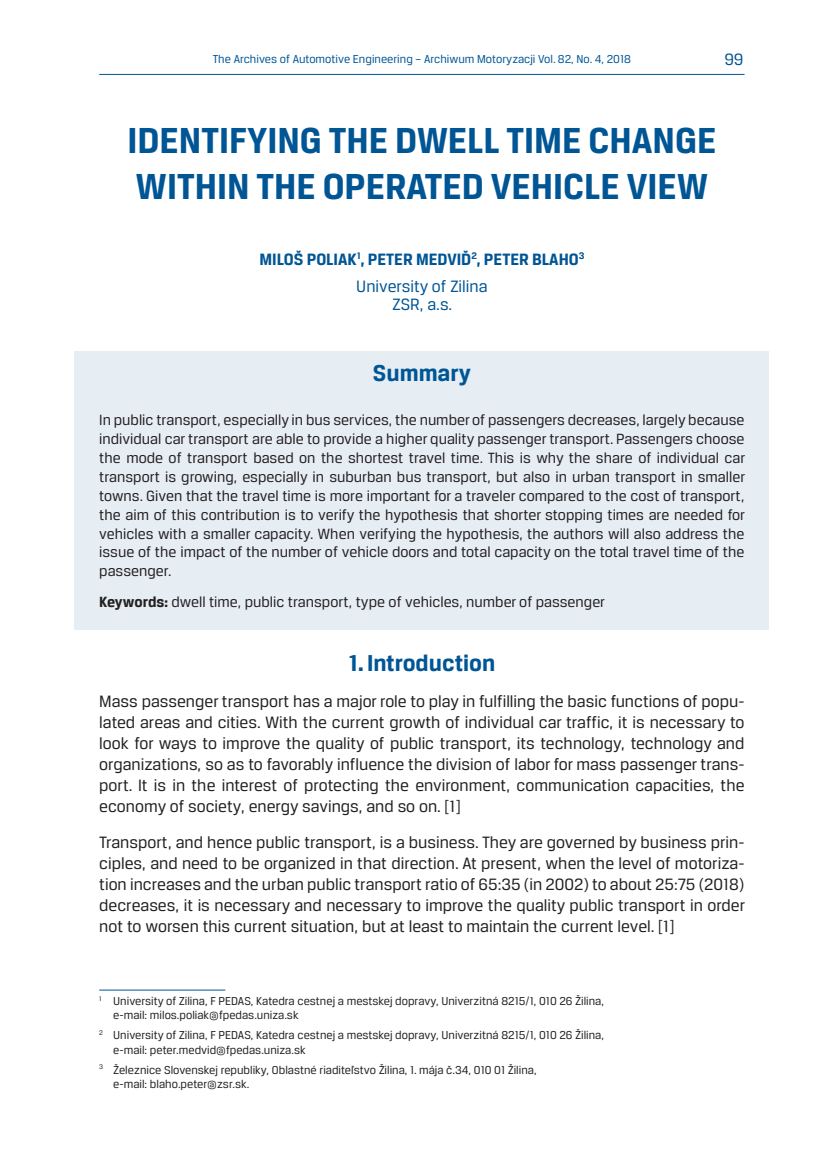
<style>
.page{position:relative;width:819px;height:1161px;background:#fff}
.page>*{position:absolute;margin:0;border:0;box-sizing:border-box;transform-origin:0 0}
.t1{font:700 38.5px/46.2px "Breuer Text";color:#005595}
.t2{font:700 24.5px "Breuer Text";color:#005595}
.t3{font:17.5px/21px "Breuer Text";color:#231f20;text-align:justify}
.t4{font:700 17.5px/27.5px "Breuer Text";color:#005595;text-align:center}
.t5{font:17.5px "Breuer Text";color:#005595}
.t6{font:15.75px/18.9px "Breuer Text";color:#231f20;text-align:justify}
.t7{font:12.25px/14.7px "Breuer Text";color:#231f20}
.t8{font:12.25px "Breuer Text";color:#005595}
.s1{font-weight:400}
.s2{font-weight:700}
</style>
<div class="page">
<hr style="left:99px;top:74px;width:645px;height:1px;background:#005595">
<div style="left:74px;top:351px;width:695px;height:278px;background:#e6eef4"></div>
<hr style="left:99px;top:990px;width:126px;height:1px;background:#005595">
<p class="t8" style="left:213px;top:52px;width:419px">The Archives of Automotive Engineering – Archiwum Motoryzacji Vol. 82, No. 4, 2018</p>
<p class="t5" style="left:724px;top:50px;width:21px">99</p>
<h1 class="t1" style="left:127px;top:117px;width:590px">IDENTIFYING THE DWELL TIME CHANGE<br>WITHIN THE OPERATED VEHICLE VIEW</h1>
<p class="t4" style="left:259px;top:245px;width:326px">MILOŠ POLIAK<sup>1</sup>, PETER MEDVIĎ<sup>2</sup>, PETER BLAHO<sup>3<br></sup><span class="s1">University of Zilina</span></p>
<p class="t5" style="left:392px;top:295px;width:62px">ZSR, a.s.</p>
<h2 class="t2" style="left:373px;top:360px;width:100px">Summary</h2>
<p class="t6" style="left:99px;top:410px;width:647px">In public transport, especially in bus services, the number of passengers decreases, largely because individual car transport are able to provide a higher quality passenger transport. Passengers choose the mode of transport based on the shortest travel time. This is why the share of individual car transport is growing, especially in suburban bus transport, but also in urban transport in smaller towns. Given that the travel time is more important for a traveler compared to the cost of transport, the aim of this contribution is to verify the hypothesis that shorter stopping times are needed for vehicles with a smaller capacity. When verifying the hypothesis, the authors will also address the issue of the impact of the number of vehicle doors and total capacity on the total travel time of the passenger.</p>
<p class="t6" style="left:99px;top:592px;width:507px"><span class="s2">Keywords:</span> dwell time, public transport, type of vehicles, number of passenger</p>
<h2 class="t2" style="left:348px;top:650px;width:148px">1. Introduction</h2>
<p class="t3" style="left:99px;top:691px;width:646px">Mass passenger transport has a major role to play in fulfilling the basic functions of popu&shy;lated areas and cities. With the current growth of individual car traffic, it is necessary to look for ways to improve the quality of public transport, its technology, technology and organizations, so as to favorably influence the division of labor for mass passenger trans&shy;port. It is in the interest of protecting the environment, communication capacities, the economy of society, energy savings, and so on. [1]</p>
<p class="t3" style="left:99px;top:832px;width:647px">Transport, and hence public transport, is a business. They are governed by business prin&shy;ciples, and need to be organized in that direction. At present, when the level of motoriza&shy;tion increases and the urban public transport ratio of 65:35 (in 2002) to about 25:75 (2018) decreases, it is necessary and necessary to improve the quality public transport in order not to worsen this current situation, but at least to maintain the current level. [1]</p>
<p class="t7" style="left:113px;top:993px;width:492px;text-indent:-14px"><sup>1</sup> University of Zilina, F PEDAS, Katedra cestnej a mestskej dopravy, Univerzitná 8215/1, 010 26 Žilina, e-mail: milos.poliak@fpedas.uniza.sk</p>
<p class="t7" style="left:113px;top:1027px;width:492px;text-indent:-14px"><sup>2</sup> University of Zilina, F PEDAS, Katedra cestnej a mestskej dopravy, Univerzitná 8215/1, 010 26 Žilina, e-mail: peter.medvid@fpedas.uniza.sk</p>
<p class="t7" style="left:113px;top:1062px;width:425px;text-indent:-14px"><sup>3</sup> Železnice Slovenskej republiky, Oblastné riaditeľstvo Žilina, 1. mája č.34, 010 01 Žilina, e-mail: blaho.peter@zsr.sk.</p>
</div>
